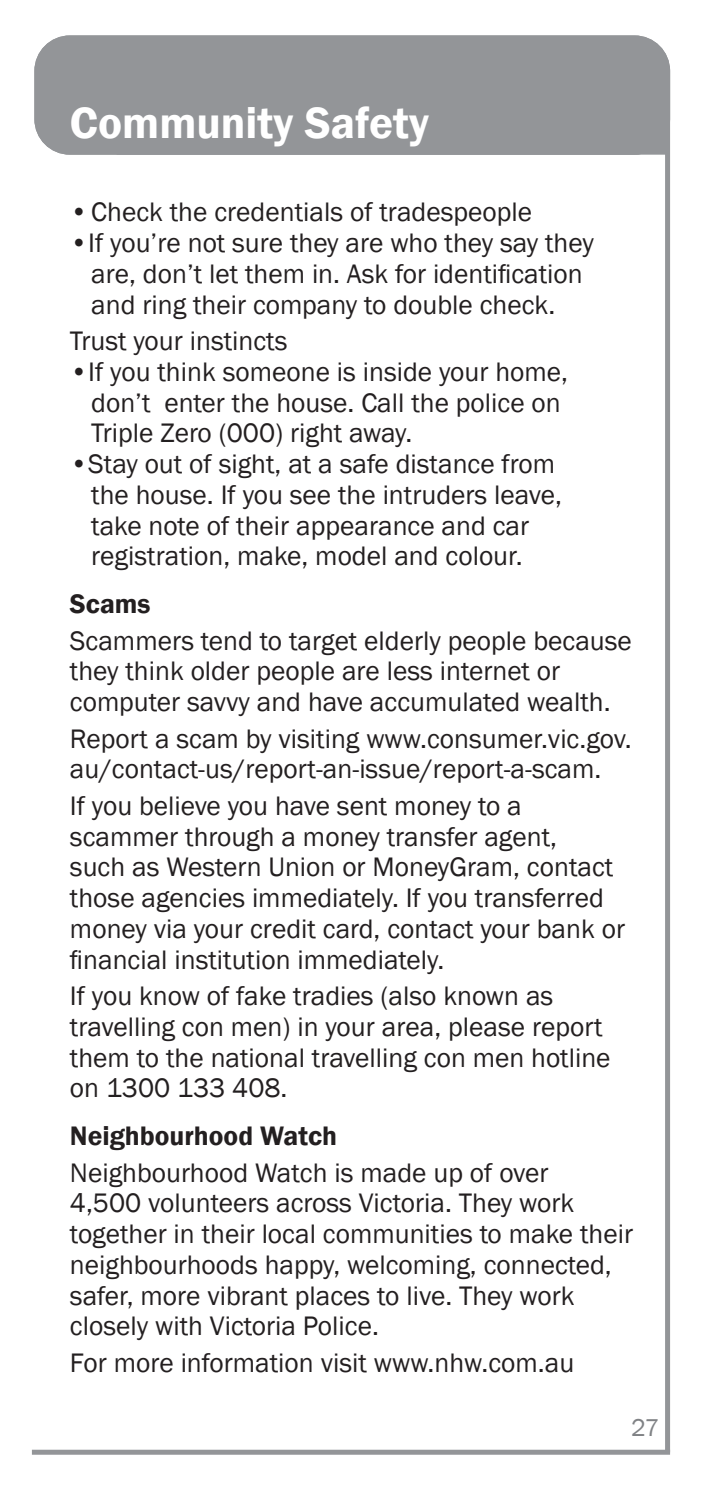
<style>
.page{position:relative;width:702px;height:1489px;background:#fff}
.page>*{position:absolute;margin:0;border:0;box-sizing:border-box;transform-origin:0 0}
.t1{font:600 45px "Franklin Gothic";color:#fff}
.t2{font:27.5px/30.8px "Franklin Gothic";color:#231f20}
.t3{font:600 27.5px "Franklin Gothic";color:#231f20}
.t4{font:25px "Franklin Gothic";color:#808285}
</style>
<div class="page">
<div style="left:34px;top:35px;width:636px;height:120px;background:#939598;border-radius:35px"></div>
<div style="left:665px;top:69px;width:5px;height:1382px;background:#939598"></div>
<div style="left:32px;top:1449px;width:638px;height:5px;background:#939598"></div>
<h1 class="t1" style="left:70px;top:95px;width:361px">Community Safety</h1>
<p class="t2" style="left:70px;top:197px;width:463px">•Check the credentials of tradespeople</p>
<p class="t2" style="left:91px;top:228px;width:504px;text-indent:-21px">•If you’re not sure they are who they say they are, don’t let them in. Ask for identification and ring their company to double check.</p>
<p class="t2" style="left:70px;top:326px;width:219px">Trust your instincts</p>
<p class="t2" style="left:91px;top:357px;width:478px;text-indent:-21px">•If you think someone is inside your home, don’t enter the house. Call the police on<br>Triple Zero (000) right away.</p>
<p class="t2" style="left:91px;top:449px;width:472px;text-indent:-21px">•Stay out of sight, at a safe distance from the house. If you see the intruders leave, take note of their appearance and car registration, make, model and colour.</p>
<p class="t3" style="left:70px;top:587px;width:82px">Scams</p>
<p class="t2" style="left:70px;top:625px;width:563px">Scammers tend to target elderly people because they think older people are less internet or computer savvy and have accumulated wealth.</p>
<p class="t2" style="left:70px;top:723px;width:563px">Report a scam by visiting www.consumer.vic.gov. au/contact-us/report-an-issue/report-a-scam.</p>
<p class="t2" style="left:70px;top:790px;width:556px">If you believe you have sent money to a scammer through a money transfer agent,<br>such as Western Union or MoneyGram, contact those agencies immediately. If you transferred money via your credit card, contact your bank or financial institution immediately.</p>
<p class="t2" style="left:70px;top:981px;width:542px">If you know of fake tradies (also known as travelling con men) in your area, please report them to the national travelling con men hotline on 1300 133 408.</p>
<p class="t3" style="left:70px;top:1118px;width:269px">Neighbourhood Watch</p>
<p class="t2" style="left:70px;top:1157px;width:564px">Neighbourhood Watch is made up of over<br>4,500 volunteers across Victoria. They work together in their local communities to make their neighbourhoods happy, welcoming, connected, safer, more vibrant places to live. They work closely with Victoria Police.</p>
<p class="t2" style="left:70px;top:1347px;width:506px">For more information visit www.nhw.com.au</p>
<p class="t4" style="left:631px;top:1411px;width:30px">27</p>
</div>
